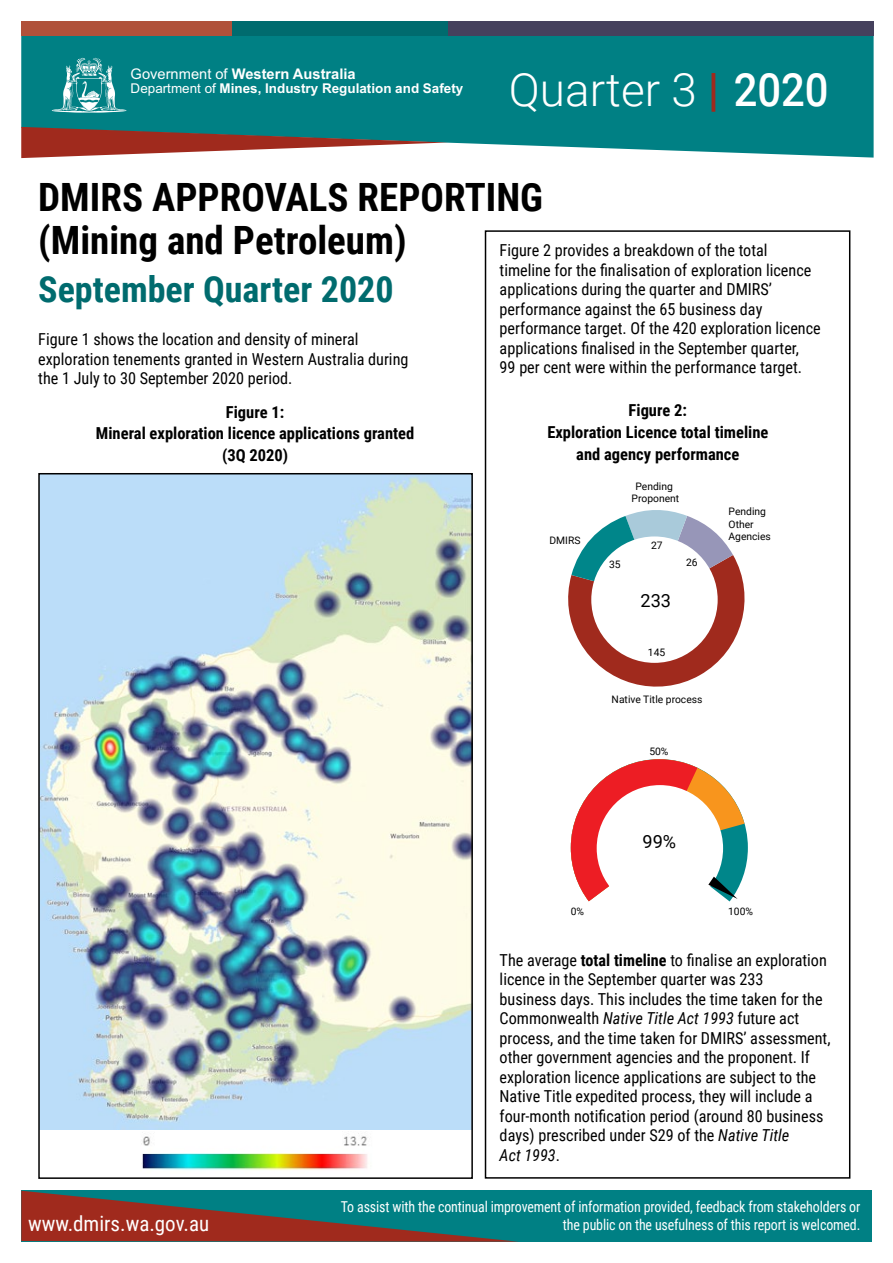
<style>
.page{position:relative;width:893px;height:1263px;background:#fff}
.page>*{position:absolute;margin:0;border:0;box-sizing:border-box;transform-origin:0 0}
.t1{font:300 45.9px "Roboto";color:#fff}
._1_Heading{font:700 39px/43.5px "Roboto Condensed";color:#000}
.Heading_1_-_green{font:700 36px "Roboto Condensed";color:#006b6e}
.t2{font:21px "Roboto Condensed";color:#fff}
.t3{font:18.15px "Roboto";color:#000}
._3__Body_Text{font:16.5px/19.5px "Roboto Condensed";color:#000}
.Figure_heading{font:700 16.5px/21.8px "Roboto Condensed";color:#000;text-align:center}
.t4{font:15px/18px "Roboto Condensed";letter-spacing:-.01em;color:#fff;text-align:right;scale:.93 1}
.t5{font:700 14.7px "Arial";color:#fff}
.t6{font:700 13.5px "Arial";color:#fff}
.t7{font:10.35px/12.5px "Roboto";color:#000}
.s1{font-weight:400}
.s2{font-weight:500;color:#a02a1d}
.s3{font-weight:500}
.s4{font-weight:700}
.s5{font-style:italic}
</style>
<div class="page">
<div style="left:21px;top:1191px;width:851px;height:51px;background:#008084"></div>
<svg style="left:21px;top:1191px;width:497px;height:51px"></svg>
<div style="left:21px;top:35px;width:853px;height:123px;background:#008084"></div>
<svg style="left:21px;top:127px;width:427px;height:31px"></svg>
<div style="left:21px;top:21px;width:211px;height:14px;background:#b0513a"></div>
<div style="left:447px;top:21px;width:427px;height:14px;background:#45415d"></div>
<div style="left:232px;top:21px;width:215px;height:14px;background:#006b6e"></div>
<svg style="left:52px;top:58px;width:74px;height:55px;background:#41a0a3"></svg>
<div style="left:485px;top:230px;width:365px;height:949px;border:2px solid #000"></div>
<img style="left:41px;top:476px;width:429px;height:653px">
<div style="left:38px;top:473px;width:435px;height:706px;border:2px solid #000"></div>
<img style="left:141px;top:1133px;width:227px;height:37px">
<svg style="left:568px;top:510px;width:177px;height:177px"></svg>
<div style="left:591px;top:536px;width:127px;height:127px;background:#fff;border-radius:50%"></div>
<svg style="left:571px;top:759px;width:177px;height:142px"></svg>
<p class="t5" style="left:131px;top:64px;width:227px"><span class="s1">Government of</span> Western Australia</p>
<p class="t6" style="left:131px;top:80px;width:334px"><span class="s1">Department of</span> Mines, Industry Regulation and Safety</p>
<h1 class="t1" style="left:509px;top:58px;width:321px">Quarter 3 <span class="s2">|</span> <span class="s3">2020</span></h1>
<h1 class="_1_Heading" style="left:38px;top:174px;width:506px">DMIRS APPROVALS REPORTING (Mining and Petroleum)</h1>
<p class="Heading_1_-_green" style="left:38px;top:264px;width:357px">September Quarter 2020</p>
<p class="_3__Body_Text" style="left:38px;top:329px;width:372px">Figure 1 shows the location and density of mineral exploration tenements granted in Western Australia during the 1 July to 30 September 2020 period.</p>
<p class="Figure_heading" style="left:96px;top:400px;width:320px">Figure 1:<br>Mineral exploration licence applications granted (3Q 2020)</p>
<p class="_3__Body_Text" style="left:500px;top:240px;width:323px">Figure 2 provides a breakdown of the total timeline for the finalisation of exploration licence applications during the quarter and DMIRS’ performance against the 65 business day performance target. Of the 420 exploration licence applications finalised in the September quarter,<br>99 per cent were within the performance target.</p>
<p class="Figure_heading" style="left:547px;top:399px;width:222px">Figure 2:<br>Exploration Licence total timeline and agency performance</p>
<p class="t7" style="left:549px;top:534px;width:33px">DMIRS</p>
<p class="t7" style="left:632px;top:480px;width:49px;text-align:center">Pending<br>Proponent</p>
<p class="t7" style="left:651px;top:539px;width:13px">27</p>
<p class="t7" style="left:609px;top:558px;width:13px">35</p>
<p class="t7" style="left:686px;top:556px;width:13px">26</p>
<p class="t3" style="left:640px;top:587px;width:32px">233</p>
<p class="t7" style="left:648px;top:646px;width:19px">145</p>
<p class="t7" style="left:612px;top:693px;width:92px">Native Title process</p>
<p class="t7" style="left:649px;top:745px;width:21px">50%</p>
<p class="t7" style="left:728px;top:505px;width:44px">Pending<br>Other<br>Agencies</p>
<p class="t3" style="left:642px;top:829px;width:35px">99%</p>
<p class="t7" style="left:571px;top:905px;width:15px">0%</p>
<p class="t7" style="left:728px;top:905px;width:26px">100%</p>
<p class="t2" style="left:28px;top:1209px;width:183px">www.dmirs.wa.gov.au</p>
<p class="_3__Body_Text" style="left:500px;top:949px;width:332px">The average <span class="s4">total timeline</span> to finalise an exploration licence in the September quarter was 233<br>business days. This includes the time taken for the Commonwealth <span class="s5">Native Title Act 1993</span> future act process, and the time taken for DMIRS’ assessment, other government agencies and the proponent. If exploration licence applications are subject to the Native Title expedited process, they will include a four-month notification period (around 80 business days) prescribed under S29 of the <span class="s5">Native Title<br>Act 1993</span>.</p>
<p class="t4" style="left:341px;top:1197px;width:560px">To assist with the continual improvement of information provided, feedback from stakeholders or the public on the usefulness of this report is welcomed.</p>
</div>
